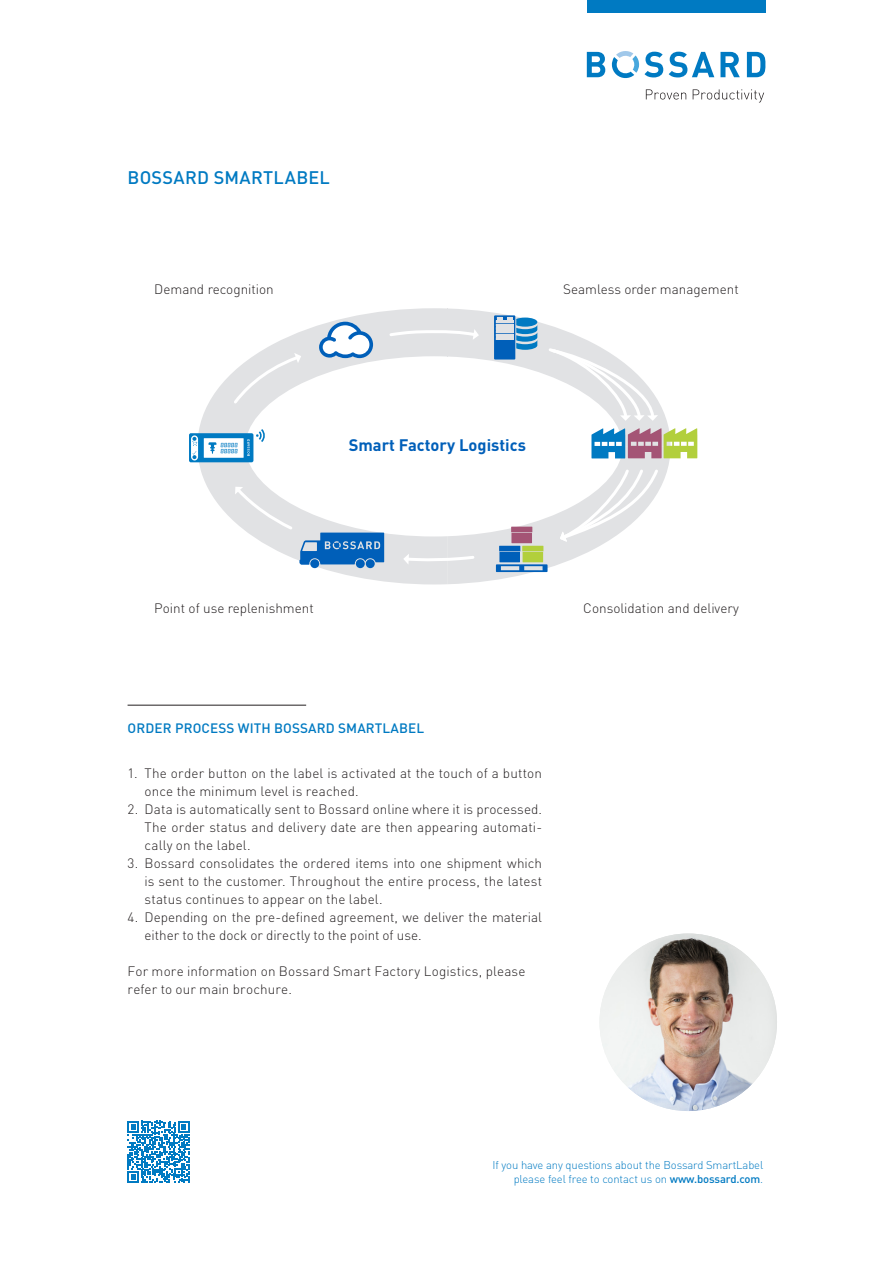
<style>
.page{position:relative;width:893px;height:1263px;background:#fff}
.page>*{position:absolute;margin:0;border:0;box-sizing:border-box;transform-origin:0 0}
.t1{font:500 18px "DINOT";letter-spacing:.02em;color:#007ac2}
.t2{font:700 16.5px "DINOT";color:#005fb9}
.t3{font:300 13.5px/18px "DINOT";letter-spacing:.005em;color:#231f20}
.t4{font:500 13.5px "DINOT";letter-spacing:.01em;color:#007ac2}
.t5{font:300 11.25px/13.5px "DINOT";letter-spacing:-.01em;color:#007ac2;text-align:right}
.s1{font-weight:500}
</style>
<div class="page">
<svg style="left:646px;top:89px;width:40px;height:11px"></svg>
<svg style="left:693px;top:89px;width:71px;height:13px"></svg>
<svg style="left:587px;top:52px;width:18px;height:25px"></svg>
<svg style="left:669px;top:52px;width:45px;height:25px"></svg>
<svg style="left:720px;top:52px;width:20px;height:25px"></svg>
<svg style="left:747px;top:52px;width:18px;height:25px"></svg>
<svg style="left:612px;top:51px;width:51px;height:28px"></svg>
<div style="left:587px;top:0;width:178px;height:13px;background:#007ac2"></div>
<svg style="left:127px;top:1121px;width:63px;height:62px"></svg>
<hr style="left:128px;top:705px;width:178px;height:1px;background:#231f20">
<img style="left:599px;top:933px;width:178px;height:178px;border-radius:89px">
<svg style="left:189px;top:308px;width:508px;height:276px"></svg>
<h1 class="t1" style="left:128px;top:165px;width:204px">BOSSARD SMARTLABEL</h1>
<p class="t3" style="left:154px;top:279px;width:121px">Demand recognition</p>
<p class="t3" style="left:563px;top:279px;width:177px">Seamless order management</p>
<p class="t2" style="left:349px;top:433px;width:179px">Smart Factory Logistics</p>
<p class="t3" style="left:154px;top:598px;width:161px">Point of use replenishment</p>
<p class="t3" style="left:583px;top:598px;width:157px">Consolidation and delivery</p>
<p class="t4" style="left:128px;top:719px;width:298px">ORDER PROCESS WITH BOSSARD SMARTLABEL</p>
<p class="t3" style="left:145px;top:763px;width:399px;text-indent:-17px">1. The order button on the label is activated at the touch of a button once the minimum level is reached.</p>
<p class="t3" style="left:145px;top:799px;width:399px;text-align:justify;text-indent:-17px">2. Data is automatically sent to Bossard online where it is processed.<br>The order status and delivery date are then appearing automati&shy;cally on the label.</p>
<p class="t3" style="left:145px;top:853px;width:399px;text-align:justify;text-indent:-17px">3. Bossard consolidates the ordered items into one shipment which is sent to the customer. Throughout the entire process, the latest status continues to appear on the label.</p>
<p class="t3" style="left:145px;top:907px;width:399px;text-indent:-17px">4. Depending on the pre-defined agreement, we deliver the material either to the dock or directly to the point of use.</p>
<p class="t3" style="left:128px;top:961px;width:400px">For more information on Bossard Smart Factory Logistics, please refer to our main brochure.</p>
<p class="t5" style="left:493px;top:1158px;width:272px">If you have any questions about the Bossard SmartLabel please feel free to contact us on <span class="s1">www.bossard.com</span>.</p>
</div>
